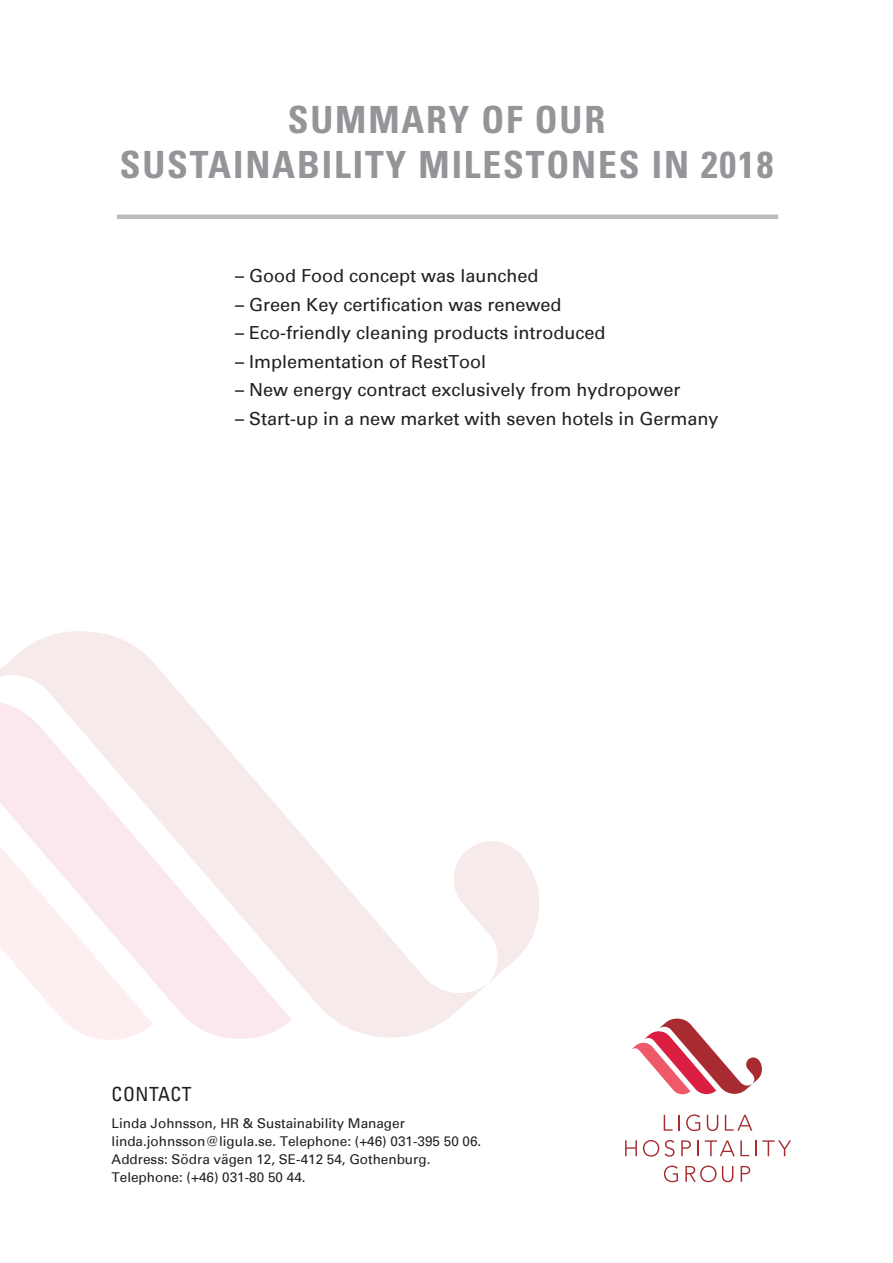
<style>
.page{position:relative;width:893px;height:1263px;background:#fff}
.page>*{position:absolute;margin:0;border:0;box-sizing:border-box;transform-origin:0 0}
.t1{font:700 condensed 37.5px/44.5px "Univers LT Std";letter-spacing:.05em;color:#939598;text-align:center}
.t2{font:condensed 19.5px "Univers LT Std";letter-spacing:.03em;color:#231f20}
.t3{font:18px "Univers";color:#231f20}
.t4{font:13.5px/18px "Univers";color:#231f20}
</style>
<div class="page">
<div style="left:117px;top:214px;width:661px;height:5px;background:#bdbcbc"></div>
<svg style="left:631px;top:1018px;width:131px;height:76px"></svg>
<svg style="left:664px;top:1115px;width:16px;height:16px"></svg>
<svg style="left:686px;top:1114px;width:14px;height:17px"></svg>
<svg style="left:707px;top:1115px;width:11px;height:16px"></svg>
<svg style="left:725px;top:1115px;width:27px;height:16px"></svg>
<svg style="left:625px;top:1140px;width:12px;height:16px"></svg>
<svg style="left:643px;top:1140px;width:32px;height:17px"></svg>
<svg style="left:681px;top:1140px;width:10px;height:16px"></svg>
<svg style="left:697px;top:1140px;width:2px;height:16px"></svg>
<svg style="left:705px;top:1140px;width:44px;height:16px"></svg>
<svg style="left:755px;top:1140px;width:1px;height:16px"></svg>
<svg style="left:762px;top:1140px;width:29px;height:16px"></svg>
<svg style="left:664px;top:1165px;width:14px;height:17px"></svg>
<svg style="left:685px;top:1165px;width:31px;height:17px"></svg>
<svg style="left:722px;top:1166px;width:11px;height:16px"></svg>
<svg style="left:741px;top:1166px;width:9px;height:16px"></svg>
<svg style="left:0;top:631px;width:484px;height:407px"></svg>
<svg style="left:453px;top:840px;width:86px;height:147px"></svg>
<svg style="left:0;top:698px;width:292px;height:341px;fill:#fbeaec"></svg>
<svg style="left:0;top:761px;width:153px;height:279px"></svg>
<h1 class="t1" style="left:120px;top:98px;width:655px">SUMMARY OF OUR<br>SUSTAINABILITY MILESTONES IN 2018</h1>
<p class="t3" style="left:235px;top:265px;width:305px">– Good Food concept was launched</p>
<p class="t3" style="left:235px;top:294px;width:328px">– Green Key certification was renewed</p>
<p class="t3" style="left:235px;top:322px;width:372px">– Eco-friendly cleaning products introduced</p>
<p class="t3" style="left:235px;top:351px;width:253px">– Implementation of RestTool</p>
<p class="t3" style="left:235px;top:379px;width:447px">– New energy contract exclusively from hydropower</p>
<p class="t3" style="left:235px;top:408px;width:485px">– Start-up in a new market with seven hotels in Germany</p>
<p class="t2" style="left:112px;top:1082px;width:82px">CONTACT</p>
<p class="t4" style="left:112px;top:1114px;width:371px">Linda Johnsson, HR &amp; Sustainability Manager linda.johnsson@ligula.se. Telephone: (+46) 031-395 50 06.<br>Address: Södra vägen 12, SE-412 54, Gothenburg.<br>Telephone: (+46) 031-80 50 44.</p>
</div>
